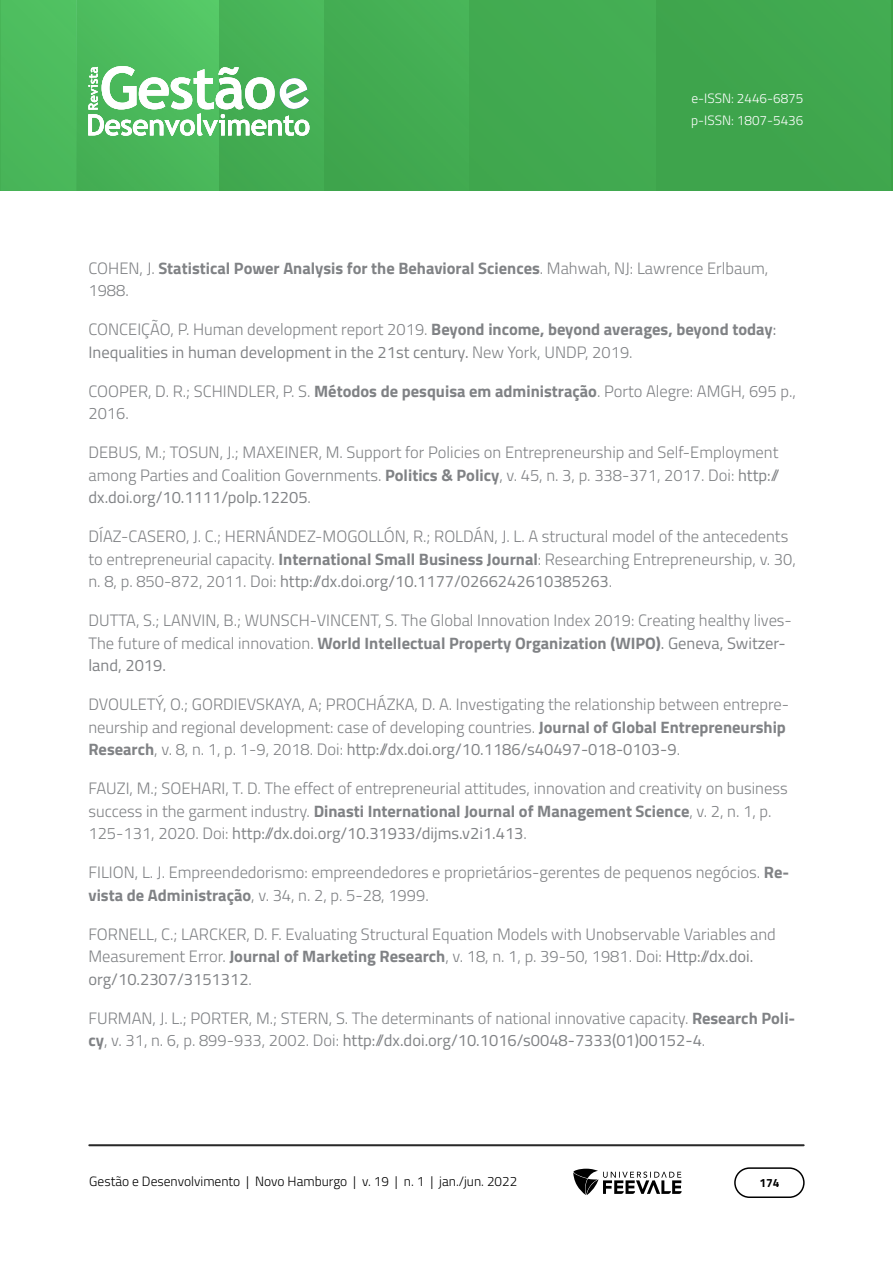
<style>
.page{position:relative;width:893px;height:1263px;background:#fff}
.page>*{position:absolute;margin:0;border:0;box-sizing:border-box;transform-origin:0 0}
.Referências{font:300 16.5px/22.5px "Titillium Web";color:#808285}
.Referências-2{font:700 16.5px/22.5px "Titillium Web";color:#808285}
.t1{font:300 13.5px "Titillium Web";color:#000}
.t2{font:300 13.5px/22.5px "Titillium Web";color:#fff}
.t3{font:700 12px "Titillium Web";color:#000}
.s1{font-weight:300}
.s2{font-weight:700}
.s3{font-weight:400}
</style>
<div class="page">
<img style="left:0;top:0;width:890px;height:191px">
<hr style="left:219px;top:0;width:1px;height:191px;background:#43ae53">
<img style="left:76px;top:0;width:1px;height:191px">
<hr style="left:657px;top:0;width:1px;height:191px;background:#3ea44c">
<hr style="left:89px;top:1144px;width:715px;height:2px;background:#282828">
<div style="left:734px;top:1167px;width:71px;height:31px;border:2px solid #000;border-radius:15px"></div>
<svg style="left:573px;top:1169px;width:109px;height:26px"></svg>
<svg style="left:88px;top:66px;width:221px;height:70px"></svg>
<p class="t2" style="left:691px;top:86px;width:114px">e-ISSN: 2446-6875 p-ISSN: 1807-5436</p>
<p class="Referências-2" style="left:88px;top:256px;width:681px"><span class="s1">COHEN, J.</span> Statistical Power Analysis for the Behavioral Sciences<span class="s1">. Mahwah, NJ: Lawrence Erlbaum,<br>1988.</span></p>
<p class="Referências" style="left:88px;top:317px;width:689px">CONCEIÇÃO, P. Human development report 2019. <span class="s2">Beyond income, beyond averages, beyond today</span><span class="s3">:<br>Inequalities in human development in the 21st century.</span> New York, UNDP, 2019.</p>
<p class="Referências" style="left:88px;top:379px;width:709px">COOPER, D. R.; SCHINDLER, P. S. <span class="s2">Métodos de pesquisa em administração</span>. Porto Alegre: AMGH, 695 p.,<br>2016.</p>
<p class="Referências" style="left:88px;top:440px;width:693px;text-align:justify">DEBUS, M.; TOSUN, J.; MAXEINER, M. Support for Policies on Entrepreneurship and Self-Employment among Parties and Coalition Governments. <span class="s2">Politics &amp; Policy</span>, v. 45, n. 3, p. 338-371, 2017. Doi: <span class="s3">http:// dx.doi.org/10.1111/polp.12205</span>.</p>
<p class="Referências" style="left:88px;top:524px;width:709px">DÍAZ-CASERO, J. C.; HERNÁNDEZ-MOGOLLÓN, R.; ROLDÁN, J. L. A structural model of the antecedents to entrepreneurial capacity. <span class="s2">International Small Business Journal</span>: Researching Entrepreneurship, v. 30, n. 8, p. 850-872, 2011. Doi: <span class="s3">http://dx.doi.org/10.1177/0266242610385263</span>.</p>
<p class="Referências" style="left:88px;top:608px;width:705px">DUTTA, S.; LANVIN, B.; WUNSCH-VINCENT, S. The Global Innovation Index 2019: Creating healthy lives-<br>The future of medical innovation. <span class="s2">World Intellectual Property Organization (WIPO)</span><span class="s3">. Geneva, Switzer&shy;land, 2019.</span></p>
<p class="Referências" style="left:88px;top:692px;width:702px">DVOULETÝ, O.; GORDIEVSKAYA, A; PROCHÁZKA, D. A. Investigating the relationship between entrepre&shy;neurship and regional development: case of developing countries. <span class="s2">Journal of Global Entrepreneurship<br>Research</span>, v. 8, n. 1, p. 1-9, 2018. Doi: <span class="s3">http://dx.doi.org/10.1186/s40497-018-0103-9</span>.</p>
<p class="Referências" style="left:88px;top:776px;width:701px">FAUZI, M.; SOEHARI, T. D. The effect of entrepreneurial attitudes, innovation and creativity on business success in the garment industry. <span class="s2">Dinasti International Journal of Management Science</span>, v. 2, n. 1, p.<br>125-131, 2020. Doi: <span class="s3">http://dx.doi.org/10.31933/dijms.v2i1.413</span>.</p>
<p class="Referências" style="left:88px;top:860px;width:702px">FILION, L. J. Empreendedorismo: empreendedores e proprietários-gerentes de pequenos negócios. <span class="s2">Re&shy;vista de Administração</span>, v. 34, n. 2, p. 5-28, 1999.</p>
<p class="Referências" style="left:88px;top:922px;width:689px">FORNELL, C.; LARCKER, D. F. Evaluating Structural Equation Models with Unobservable Variables and<br>Measurement Error. <span class="s2">Journal of Marketing Research</span>, v. 18, n. 1, p. 39-50, 1981. Doi: <span class="s3">Http://dx.doi. org/10.2307/3151312</span>.</p>
<p class="Referências" style="left:88px;top:1006px;width:708px">FURMAN, J. L.; PORTER, M.; STERN, S. The determinants of national innovative capacity. <span class="s2">Research Poli&shy;cy</span>, v. 31, n. 6, p. 899-933, 2002. Doi: <span class="s3">http://dx.doi.org/10.1016/s0048-7333(01)00152-4</span>.</p>
<p class="t1" style="left:89px;top:1171px;width:429px">Gestão e Desenvolvimento | Novo Hamburgo | v. 19 | n. 1 | jan./jun. 2022</p>
<p class="t3" style="left:759px;top:1174px;width:22px">174</p>
</div>
